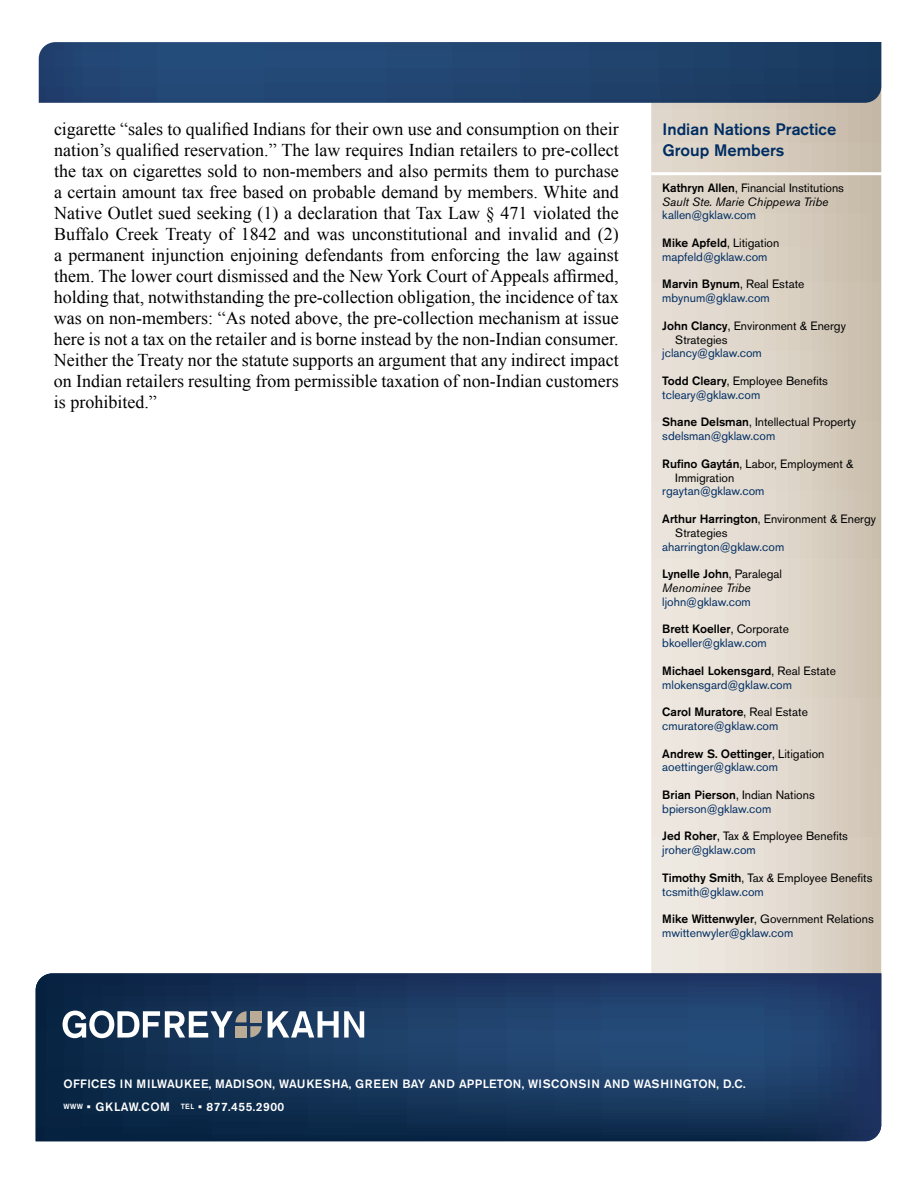
<style>
.page{position:relative;width:918px;height:1188px;background:#fff}
.page>*{position:absolute;margin:0;border:0;box-sizing:border-box;transform-origin:0 0}
.t1{font:18px/21px "Times New Roman";color:#000;text-align:justify}
.t2{font:500 16.5px/21px "Akzidenz Grotesk Std";color:#002d62}
.t3{font:12px/13.8px "Akzidenz Grotesk Std";color:#002d62}
.t4{font:12px/13.8px "Akzidenz Grotesk Std";color:#000}
.t5{font:500 12px/22.5px "Akzidenz Grotesk BE";letter-spacing:.04em;color:#fff}
.t6{font:italic 12px/13.8px "Akzidenz Grotesk Std";color:#000}
.s1{font-weight:500;font-style:normal}
.s2{font-style:normal}
.s3{font-weight:500;color:#000}
.s4{color:#000}
.s5{font-weight:500}
.s6{color:#002d62}
.s7{font-size:7.5px}
</style>
<div class="page">
<svg style="left:651px;top:103px;width:230px;height:870px;background:#ded5c9"></svg>
<hr style="left:651px;top:172px;width:235px;height:3px;background:#fff">
<svg style="left:36px;top:973px;width:845px;height:168px;background:#17365d"></svg>
<svg style="left:268px;top:1011px;width:96px;height:27px"></svg>
<svg style="left:63px;top:1011px;width:198px;height:27px"></svg>
<div style="left:250px;top:1011px;width:11px;height:11px;background:#b9ab96"></div>
<div style="left:235px;top:1026px;width:12px;height:11px;background:#b9ab96"></div>
<svg style="left:39px;top:42px;width:842px;height:61px;background:#21446f"></svg>
<p class="t1" style="left:54px;top:118px;width:566px">cigarette “sales to qualified Indians for their own use and consumption on their nation’s qualified reservation.” The law requires Indian retailers to pre-collect the tax on cigarettes sold to non-members and also permits them to purchase a certain amount tax free based on probable demand by members. White and Native Outlet sued seeking (1) a declaration that Tax Law § 471 violated the Buffalo Creek Treaty of 1842 and was unconstitutional and invalid and (2) a permanent injunction enjoining defendants from enforcing the law against them. The lower court dismissed and the New York Court of Appeals affirmed, holding that, notwithstanding the pre-collection obligation, the incidence of tax was on non-members: “As noted above, the pre-collection mechanism at issue here is not a tax on the retailer and is borne instead by the non-Indian consumer.<br>Neither the Treaty nor the statute supports an argument that any indirect impact on Indian retailers resulting from permissible taxation of non-Indian customers is prohibited.”</p>
<p class="t2" style="left:663px;top:118px;width:175px">Indian Nations Practice<br>Group Members</p>
<p class="t6" style="left:662px;top:181px;width:183px"><span class="s1">Kathryn Allen</span><span class="s2">, Financial Institutions<br></span>Sault Ste. Marie Chippewa Tribe</p>
<p class="t3" style="left:662px;top:208px;width:95px">kallen@gklaw.com</p>
<p class="t3" style="left:662px;top:236px;width:118px"><span class="s3">Mike Apfeld</span><span class="s4">, Litigation </span>mapfeld@gklaw.com</p>
<p class="t3" style="left:662px;top:277px;width:144px"><span class="s3">Marvin Bynum</span><span class="s4">, Real Estate </span>mbynum@gklaw.com</p>
<p class="t4" style="left:675px;top:319px;width:172px;text-indent:-13px"><span class="s5">John Clancy</span>, Environment &amp; Energy<br>Strategies</p>
<p class="t3" style="left:662px;top:346px;width:101px">jclancy@gklaw.com</p>
<p class="t4" style="left:662px;top:374px;width:167px"><span class="s5">Todd Cleary</span>, Employee Benefits <span class="s6">tcleary@gklaw.com</span></p>
<p class="t4" style="left:662px;top:415px;width:195px"><span class="s5">Shane Delsman</span>, Intellectual Property <span class="s6">sdelsman@gklaw.com</span></p>
<p class="t4" style="left:675px;top:457px;width:180px;text-indent:-13px"><span class="s5">Rufino Gaytán</span>, Labor, Employment &amp;<br>Immigration</p>
<p class="t3" style="left:662px;top:484px;width:104px">rgaytan@gklaw.com</p>
<p class="t4" style="left:675px;top:512px;width:202px;text-indent:-13px"><span class="s5">Arthur Harrington</span>, Environment &amp; Energy<br>Strategies</p>
<p class="t3" style="left:662px;top:540px;width:124px">aharrington@gklaw.com</p>
<p class="t6" style="left:662px;top:567px;width:121px"><span class="s1">Lynelle John</span><span class="s2">, Paralegal<br></span>Menominee Tribe</p>
<p class="t3" style="left:662px;top:595px;width:90px">ljohn@gklaw.com</p>
<p class="t3" style="left:662px;top:622px;width:128px"><span class="s3">Brett Koeller</span><span class="s4">, Corporate </span>bkoeller@gklaw.com</p>
<p class="t3" style="left:662px;top:664px;width:175px"><span class="s3">Michael Lokensgard</span><span class="s4">, Real Estate </span>mlokensgard@gklaw.com</p>
<p class="t3" style="left:662px;top:705px;width:147px"><span class="s3">Carol Muratore</span><span class="s4">, Real Estate </span>cmuratore@gklaw.com</p>
<p class="t3" style="left:662px;top:747px;width:164px"><span class="s3">Andrew S. Oettinger</span><span class="s4">, Litigation </span>aoettinger@gklaw.com</p>
<p class="t3" style="left:662px;top:788px;width:154px"><span class="s3">Brian Pierson</span><span class="s4">, Indian Nations </span>bpierson@gklaw.com</p>
<p class="t4" style="left:662px;top:829px;width:187px"><span class="s5">Jed Roher</span>, Tax &amp; Employee Benefits <span class="s6">jroher@gklaw.com</span></p>
<p class="t4" style="left:662px;top:871px;width:212px"><span class="s5">Timothy Smith</span>, Tax &amp; Employee Benefits <span class="s6">tcsmith@gklaw.com</span></p>
<p class="t3" style="left:662px;top:912px;width:213px"><span class="s3">Mike Wittenwyler</span><span class="s4">, Government Relations </span>mwittenwyler@gklaw.com</p>
<p class="t5" style="left:64px;top:1073px;width:683px">OFFICES IN MILWAUKEE, MADISON, WAUKESHA, GREEN BAY AND APPLETON, WISCONSIN AND WASHINGTON, D.C.<br><span class="s7">WWW</span> • GKLAW.COM <span class="s7">TEL</span> • 877.455.2900</p>
</div>
